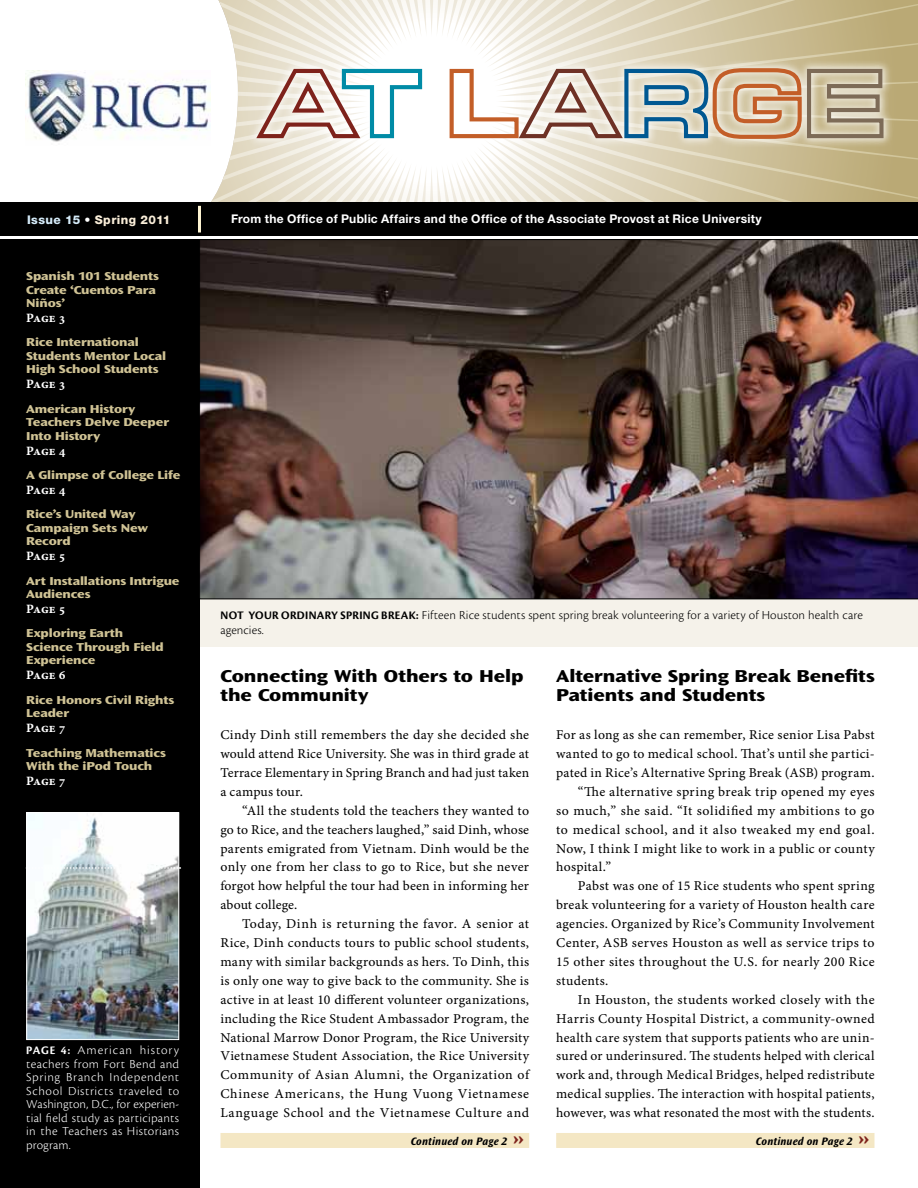
<style>
.page{position:relative;width:918px;height:1188px;background:#fff}
.page>*{position:absolute;margin:0;border:0;box-sizing:border-box;transform-origin:0 0}
.t1{font:800 expanded 18px/18.9px "Ocean Sans Std";color:#000}
.t2{font:13.5px/18.9px "Minion Pro Capt";letter-spacing:.025em;color:#000;text-align:justify}
.t3{font:13.5px "Minion Pro Capt";letter-spacing:.045em;color:#000}
.t4{font:12.75px/13.5px "Cronos Pro Lt Capt";letter-spacing:.025em;color:#fff;text-align:justify}
.t5{font:12.75px/15px "Cronos Pro Lt Capt";letter-spacing:.005em;color:#000}
.t6{font:12.75px "Minion Pro Bold Capt";letter-spacing:-.015em;color:#fff}
.t7{font:800 expanded 12px/13.5px "Ocean Sans Std";letter-spacing:-.01em;color:#d0c395}
.t8{font:700 12px "Helvetica Neue LT Std";letter-spacing:.025em;color:#fff}
.t9{font:800 12px "Helvetica Neue LT Std";letter-spacing:.035em;color:#f9edd8}
.t10{font:italic 700 11.25px "Ocean Sans Std";letter-spacing:.01em;color:#000}
.s1{color:#d5ebf9}
.s2{color:#fff}
.s3{font-family:"Cronos Pro Bold Disp";font-size:12px}
.s4{font-weight:800;font-style:normal;font-stretch:expanded;font-size:19.5px;color:#7e221b}
</style>
<div class="page">
<div style="left:200px;top:599px;width:718px;height:48px;background:#f5f2ea"></div>
<div style="left:0;top:240px;width:199px;height:948px;background:#000"></div>
<svg style="left:211px;top:0;width:707px;height:202px"></svg>
<div style="left:0;top:202px;width:918px;height:34px;background:#000"></div>
<div style="left:247px;top:58px;width:647px;height:91px;background:#fff;opacity:.75"></div>
<svg style="left:254px;top:67px;width:170px;height:75px"></svg>
<svg style="left:448px;top:66px;width:438px;height:76px"></svg>
<img style="left:26px;top:70px;width:185px;height:72px">
<hr style="left:198px;top:206px;width:3px;height:27px;background:#fef5d3">
<img style="left:199px;top:239px;width:719px;height:360px">
<img style="left:28px;top:814px;width:149px;height:224px">
<div style="left:26px;top:812px;width:153px;height:228px;border:1px solid #fff"></div>
<svg style="left:26px;top:867px;width:154px;height:2px"></svg>
<div style="left:220px;top:1133px;width:309px;height:15px;background:#f4e7c4"></div>
<div style="left:556px;top:1133px;width:318px;height:15px;background:#f4e7c4"></div>
<p class="t9" style="left:27px;top:213px;width:145px"><span class="s1">Issue 15</span> <span class="s2">•</span> Spring 2011</p>
<p class="t8" style="left:231px;top:212px;width:532px">From the Office of Public Affairs and the Office of the Associate Provost at Rice University</p>
<p class="t7" style="left:26px;top:269px;width:134px">Spanish 101 Students<br>Create ‘Cuentos Para<br>Niños’</p>
<p class="t6" style="left:26px;top:311px;width:41px">Page 3</p>
<p class="t7" style="left:26px;top:336px;width:141px">Rice International<br>Students Mentor Local<br>High School Students</p>
<p class="t6" style="left:26px;top:377px;width:41px">Page 3</p>
<p class="t7" style="left:26px;top:402px;width:144px">American History<br>Teachers Delve Deeper<br>Into History</p>
<p class="t6" style="left:26px;top:443px;width:41px">Page 4</p>
<p class="t7" style="left:26px;top:468px;width:156px">A Glimpse of College Life</p>
<p class="t6" style="left:26px;top:482px;width:41px">Page 4</p>
<p class="t7" style="left:26px;top:508px;width:123px">Rice’s United Way<br>Campaign Sets New<br>Record</p>
<p class="t6" style="left:26px;top:549px;width:41px">Page 5</p>
<p class="t7" style="left:26px;top:574px;width:155px">Art Installations Intrigue<br>Audiences</p>
<p class="t6" style="left:26px;top:602px;width:41px">Page 5</p>
<p class="t7" style="left:26px;top:627px;width:139px">Exploring Earth<br>Science Through Field<br>Experience</p>
<p class="t6" style="left:26px;top:668px;width:41px">Page 6</p>
<p class="t7" style="left:26px;top:693px;width:150px">Rice Honors Civil Rights<br>Leader</p>
<p class="t6" style="left:26px;top:721px;width:41px">Page 7</p>
<p class="t7" style="left:26px;top:746px;width:141px">Teaching Mathematics<br>With the iPod Touch</p>
<p class="t6" style="left:26px;top:773px;width:41px">Page 7</p>
<p class="t4" style="left:26px;top:1043px;width:155px"><span class="s3">PAGE 4:</span> American history teachers from Fort Bend and Spring Branch Independent School Districts traveled to Washington, D.C., for experien&shy;tial field study as participants in the Teachers as Historians program.</p>
<p class="t5" style="left:220px;top:608px;width:644px"><span class="s3">NOT YOUR ORDINARY SPRING BREAK:</span> Fifteen Rice students spent spring break volunteering for a variety of Houston health care agencies.</p>
<h1 class="t1" style="left:220px;top:667px;width:305px">Connecting With Others to Help the Community</h1>
<p class="t2" style="left:220px;top:726px;width:310px">Cindy Dinh still remembers the day she decided she would attend Rice University. She was in third grade at Terrace Elementary in Spring Branch and had just taken a campus tour.</p>
<p class="t2" style="left:220px;top:802px;width:310px;text-indent:22px">“All the students told the teachers they wanted to go to Rice, and the teachers laughed,” said Dinh, whose parents emigrated from Vietnam. Dinh would be the only one from her class to go to Rice, but she never forgot how helpful the tour had been in informing her about college.</p>
<p class="t2" style="left:220px;top:915px;width:310px;text-indent:22px">Today, Dinh is returning the favor. A senior at Rice, Dinh conducts tours to public school students, many with similar backgrounds as hers. To Dinh, this is only one way to give back to the community. She is active in at least 10 different volunteer organizations, including the Rice Student Ambassador Program, the National Marrow Donor Program, the Rice University Vietnamese Student Association, the Rice University Community of Asian Alumni, the Organization of Chinese Americans, the Hung Vuong Vietnamese Language School and the Vietnamese Culture and</p>
<p class="t10" style="left:411px;top:1135px;width:115px">Continued on Page 2 <span class="s4">»</span></p>
<h1 class="t1" style="left:556px;top:667px;width:320px">Alternative Spring Break Benefits<br>Patients and Students</h1>
<p class="t2" style="left:556px;top:726px;width:320px">For as long as she can remember, Rice senior Lisa Pabst</p>
<p class="t2" style="left:556px;top:745px;width:320px">wanted to go to medical school. That’s until she partici-</p>
<p class="t2" style="left:556px;top:764px;width:320px">pated in Rice’s Alternative Spring Break (ASB) program.</p>
<p class="t2" style="left:578px;top:783px;width:298px">“The alternative spring break trip opened my eyes</p>
<p class="t2" style="left:556px;top:802px;width:320px">so much,” she said. “It solidified my ambitions to go</p>
<p class="t3" style="left:556px;top:821px;width:320px">to medical school, and it also tweaked my end goal.</p>
<p class="t2" style="left:556px;top:839px;width:320px">Now, I think I might like to work in a public or county</p>
<p class="t2" style="left:556px;top:858px;width:57px">hospital.”</p>
<p class="t2" style="left:578px;top:877px;width:298px">Pabst was one of 15 Rice students who spent spring</p>
<p class="t2" style="left:556px;top:896px;width:320px">break volunteering for a variety of Houston health care</p>
<p class="t2" style="left:556px;top:915px;width:320px">agencies. Organized by Rice’s Community Involvement</p>
<p class="t2" style="left:556px;top:934px;width:320px">Center, ASB serves Houston as well as service trips to</p>
<p class="t2" style="left:556px;top:953px;width:320px">15 other sites throughout the U.S. for nearly 200 Rice</p>
<p class="t2" style="left:556px;top:972px;width:54px">students.</p>
<p class="t2" style="left:578px;top:991px;width:298px">In Houston, the students worked closely with the</p>
<p class="t2" style="left:556px;top:1010px;width:320px">Harris County Hospital District, a community-owned</p>
<p class="t2" style="left:556px;top:1028px;width:320px">health care system that supports patients who are unin-</p>
<p class="t2" style="left:556px;top:1047px;width:320px">sured or underinsured. The students helped with clerical</p>
<p class="t2" style="left:556px;top:1066px;width:320px">work and, through Medical Bridges, helped redistribute</p>
<p class="t2" style="left:556px;top:1085px;width:320px">medical supplies. The interaction with hospital patients,</p>
<p class="t2" style="left:556px;top:1104px;width:320px">however, was what resonated the most with the students.</p>
<p class="t10" style="left:756px;top:1135px;width:115px">Continued on Page 2 <span class="s4">»</span></p>
</div>
